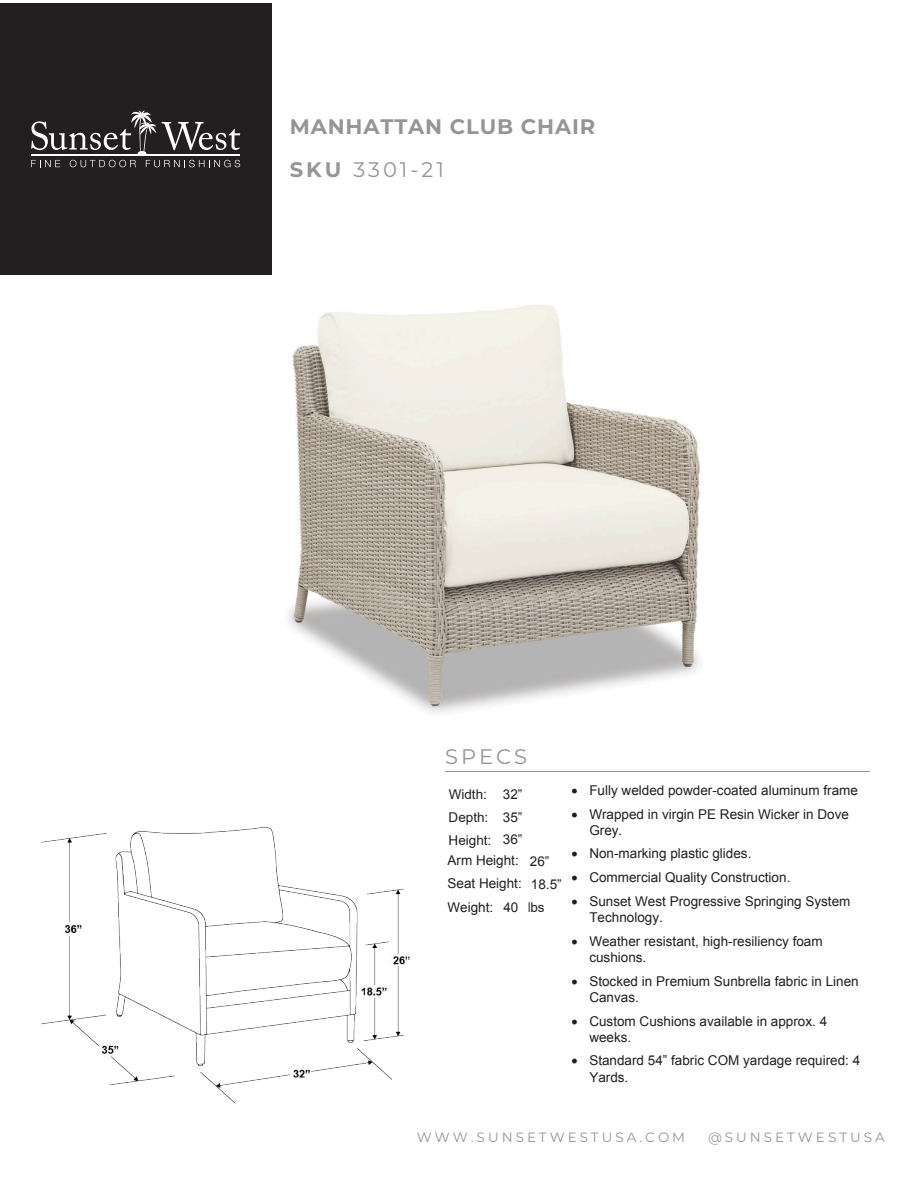
<style>
.page{position:relative;width:918px;height:1188px;background:#fff}
.page>*{position:absolute;margin:0;border:0;box-sizing:border-box;transform-origin:0 0}
.t1{font:700 21px/42.3px "Montserrat";letter-spacing:.04em;color:#939598}
.t2{font:21px "Montserrat";letter-spacing:.145em;color:#939598}
.t3{font:13.5px/16.2px "Arial";color:#221e1f}
.t4{font:13.5px/23.2px "Arial";color:#231f20}
.t5{font:13.5px "Montserrat";letter-spacing:.225em;color:#939598}
.t6{font:13.5px/22.8px "Arial";color:#231f20;text-align:justify}
.s1{font-weight:400}
.s2{font-style:inherit}
.s3{color:#221e1f}
</style>
<div class="page">
<img style="left:288px;top:305px;width:412px;height:401px">
<hr style="left:445px;top:771px;width:425px;height:1px;background:#939598">
<div style="left:0;top:3px;width:272px;height:272px;background:#231f20"></div>
<svg style="left:31px;top:160px;width:29px;height:7px"></svg>
<svg style="left:70px;top:160px;width:66px;height:7px"></svg>
<svg style="left:146px;top:160px;width:94px;height:7px"></svg>
<hr style="left:31px;top:154px;width:209px;height:2px;background:#fff">
<svg style="left:31px;top:110px;width:209px;height:44px"></svg>
<img style="left:41px;top:706px;width:443px;height:398px">
<h1 class="t1" style="left:290px;top:105px;width:307px">MANHATTAN CLUB CHAIR<br>SKU <span class="s1">3301-21</span></h1>
<h1 class="t2" style="left:445px;top:742px;width:84px">SPECS</h1>
<p class="t6" style="left:449px;top:783px;width:75px"><span class="s2">W</span>idth: <span class="s2">32</span>” <span class="s2">D</span>epth: <span class="s2">35</span>” <span class="s2">H</span>eight: <span class="s2">36</span>”</p>
<p class="t4" style="left:448px;top:849px;width:116px">Arm Height<span class="s2">:</span> 26<span class="s2">”<br></span>Seat Height<span class="s2">:</span> 18.5<span class="s2">”<br></span><span class="s3">Weight:</span> 40 <span class="s2">lbs</span></p>
<p class="t3" style="left:571px;top:782px;width:288px">• Fully welded powder-coated aluminum frame</p>
<p class="t3" style="left:589px;top:806px;width:261px;text-indent:-18px">• Wrapped in virgin PE Resin Wicker in Dove<br>Grey.</p>
<p class="t3" style="left:571px;top:846px;width:182px">• Non-marking plastic glides.</p>
<p class="t3" style="left:571px;top:869px;width:221px">• Commercial Quality Construction.</p>
<p class="t3" style="left:589px;top:893px;width:263px;text-indent:-18px">• Sunset West Progressive Springing System<br>Technology.</p>
<p class="t3" style="left:589px;top:933px;width:235px;text-indent:-18px">• Weather resistant, high-resiliency foam cushions.</p>
<p class="t3" style="left:589px;top:973px;width:271px;text-indent:-18px">• Stocked in Premium Sunbrella fabric in Linen<br>Canvas.</p>
<p class="t3" style="left:589px;top:1013px;width:239px;text-indent:-18px">• Custom Cushions available in approx. 4 weeks.</p>
<p class="t3" style="left:589px;top:1053px;width:272px;text-indent:-18px">• Standard 54” fabric COM yardage required: 4<br>Yards.</p>
<p class="t5" style="left:417px;top:1128px;width:270px">WWW.SUNSETWESTUSA.COM</p>
<p class="t5" style="left:708px;top:1128px;width:178px">@SUNSETWESTUSA</p>
</div>
